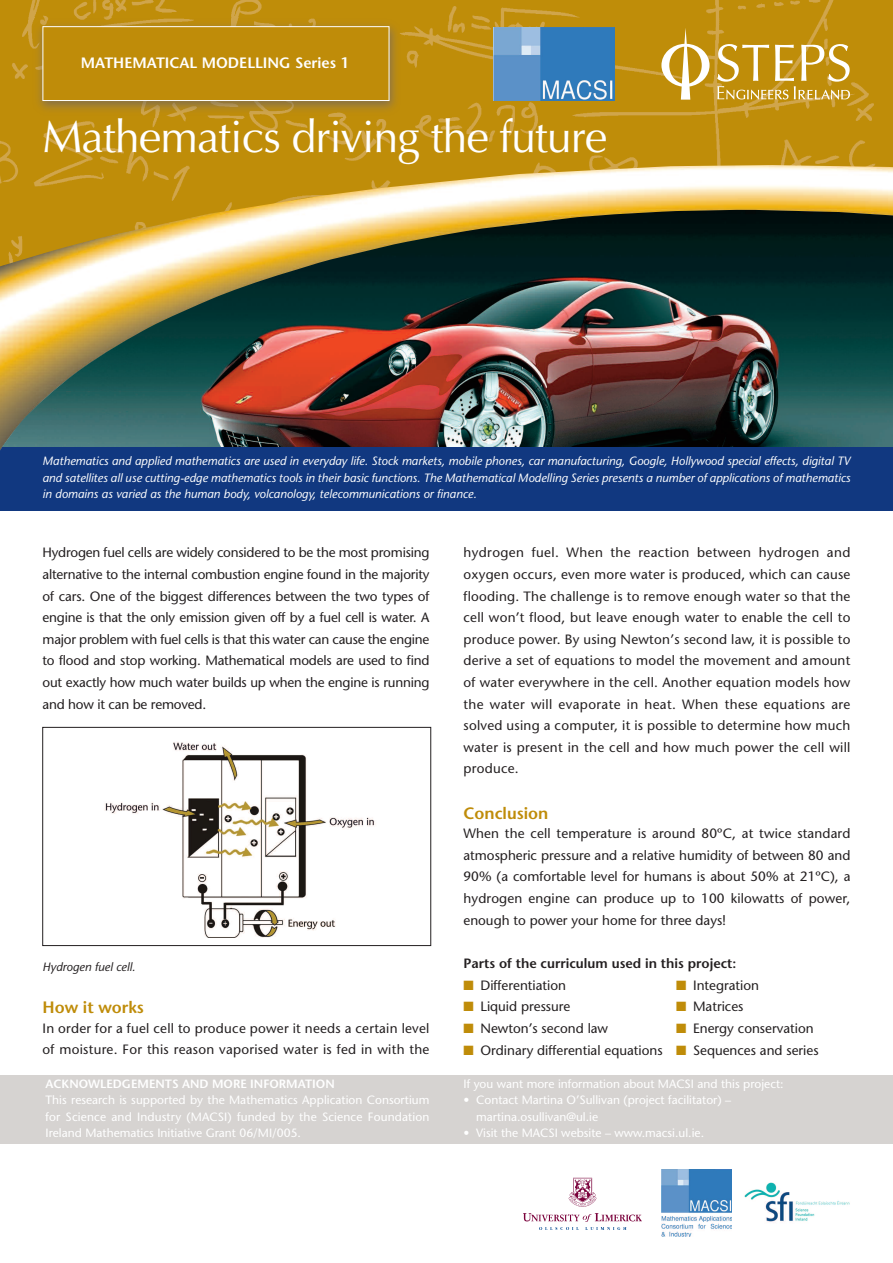
<style>
.page{position:relative;width:893px;height:1263px;background:#fff}
.page>*{position:absolute;margin:0;border:0;box-sizing:border-box;transform-origin:0 0}
.t1{font:45px "Optima";letter-spacing:-.02em;color:#fff}
.t2{font:600 16.5px "Stone Sans";color:#bf8c09}
.t3{font:600 15px "Stone Sans";color:#fff}
.t4{font:13.5px/21.6px "Stone Sans";color:#231f20;text-align:justify}
.t5{font:13.5px/21.6px "Stone Sans";letter-spacing:.02em;color:#231f20}
.t6{font:600 13.5px "Stone Sans";color:#231f20}
.t7{font:italic 12px/16.5px "Stone Sans";color:#fff;text-align:justify}
.t8{font:12px/16.5px "Stone Sans";color:#fff;text-align:justify}
.t9{font:600 12px "Stone Sans";color:#fff}
.t10{font:italic 12px "Stone Sans";color:#231f20}
.s1{color:#bf8c09}
</style>
<div class="page">
<div style="left:0;top:425px;width:893px;height:85px;background:#113880"></div>
<img style="left:0;top:0;width:893px;height:165px">
<img style="left:0;top:165px;width:893px;height:285px">
<div style="left:0;top:1076px;width:893px;height:68px;background:#d6d3d1"></div>
<img style="left:104px;top:742px;width:272px;height:195px">
<div style="left:43px;top:727px;width:388px;height:219px;border:1px solid #231f20"></div>
<svg style="left:717px;top:44px;width:133px;height:56px;background:#cea844"></svg>
<svg style="left:661px;top:28px;width:49px;height:72px"></svg>
<img style="left:523px;top:1177px;width:119px;height:53px">
<img style="left:744px;top:1182px;width:106px;height:40px">
<img style="left:661px;top:1169px;width:70px;height:68px">
<img style="left:494px;top:28px;width:120px;height:73px">
<img style="left:31px;top:17px;width:374px;height:101px">
<div style="left:43px;top:27px;width:346px;height:73px;background:#bf8c09"></div>
<div style="left:43px;top:26px;width:346px;height:75px;border:1px solid #fff"></div>
<p class="t3" style="left:81px;top:57px;width:270px">MATHEMATICAL MODELLING Series 1</p>
<h1 class="t1" style="left:43px;top:118px;width:566px">Mathematics driving the future</h1>
<p class="t7" style="left:43px;top:454px;width:809px">Mathematics and applied mathematics are used in everyday life. Stock markets, mobile phones, car manufacturing, Google, Hollywood special effects, digital TV and satellites all use cutting-edge mathematics tools in their basic functions. The Mathematical Modelling Series presents a number of applications of mathematics in domains as varied as the human body, volcanology, telecommunications or finance.</p>
<p class="t4" style="left:43px;top:543px;width:388px">Hydrogen fuel cells are widely considered to be the most promising alternative to the internal combustion engine found in the majority of cars. One of the biggest differences between the two types of engine is that the only emission given off by a fuel cell is water. A major problem with fuel cells is that this water can cause the engine to flood and stop working. Mathematical models are used to find out exactly how much water builds up when the engine is running and how it can be removed.</p>
<p class="t10" style="left:43px;top:962px;width:94px">Hydrogen fuel cell.</p>
<p class="t2" style="left:43px;top:1001px;width:103px">How it works</p>
<p class="t5" style="left:43px;top:1018px;width:388px">In order for a fuel cell to produce power it needs a certain level of moisture. For this reason vaporised water is fed in with the</p>
<p class="t9" style="left:46px;top:1079px;width:291px">ACKNOWLEDGEMENTS AND MORE INFORMATION</p>
<p class="t8" style="left:46px;top:1093px;width:385px">This research is supported by the Mathematics Application Consortium for Science and Industry (MACSI) funded by the Science Foundation Ireland Mathematics Initiative Grant 06/MI/005.</p>
<p class="t4" style="left:463px;top:543px;width:388px">hydrogen fuel. When the reaction between hydrogen and oxygen occurs, even more water is produced, which can cause flooding. The challenge is to remove enough water so that the cell won’t flood, but leave enough water to enable the cell to produce power. By using Newton’s second law, it is possible to derive a set of equations to model the movement and amount of water everywhere in the cell. Another equation models how the water will evaporate in heat. When these equations are solved using a computer, it is possible to determine how much water is present in the cell and how much power the cell will produce.</p>
<p class="t2" style="left:463px;top:807px;width:86px">Conclusion</p>
<p class="t4" style="left:463px;top:824px;width:388px">When the cell temperature is around 80ºC, at twice standard atmospheric pressure and a relative humidity of between 80 and 90% (a comfortable level for humans is about 50% at 21ºC), a hydrogen engine can produce up to 100 kilowatts of power, enough to power your home for three days!</p>
<p class="t6" style="left:463px;top:958px;width:274px">Parts of the curriculum used in this project:</p>
<p class="t4" style="left:463px;top:976px;width:104px"><span class="s1">■</span> Differentiation</p>
<p class="t4" style="left:676px;top:976px;width:84px"><span class="s1">■</span> Integration</p>
<p class="t4" style="left:463px;top:997px;width:108px"><span class="s1">■</span> Liquid pressure</p>
<p class="t4" style="left:676px;top:997px;width:69px"><span class="s1">■</span> Matrices</p>
<p class="t4" style="left:463px;top:1019px;width:146px"><span class="s1">■</span> Newton’s second law</p>
<p class="t4" style="left:676px;top:1019px;width:139px"><span class="s1">■</span> Energy conservation</p>
<p class="t4" style="left:463px;top:1040px;width:357px"><span class="s1">■</span> Ordinary differential equations <span class="s1">■</span> Sequences and series</p>
<p class="t8" style="left:463px;top:1076px;width:322px">If you want more information about MACSI and this project:</p>
<p class="t8" style="left:476px;top:1093px;width:256px;text-indent:-13px">• Contact Martina O’Sullivan (project facilitator) – martina.osullivan@ul.ie</p>
<p class="t8" style="left:463px;top:1126px;width:242px">• Visit the MACSI website – www.macsi.ul.ie.</p>
</div>
